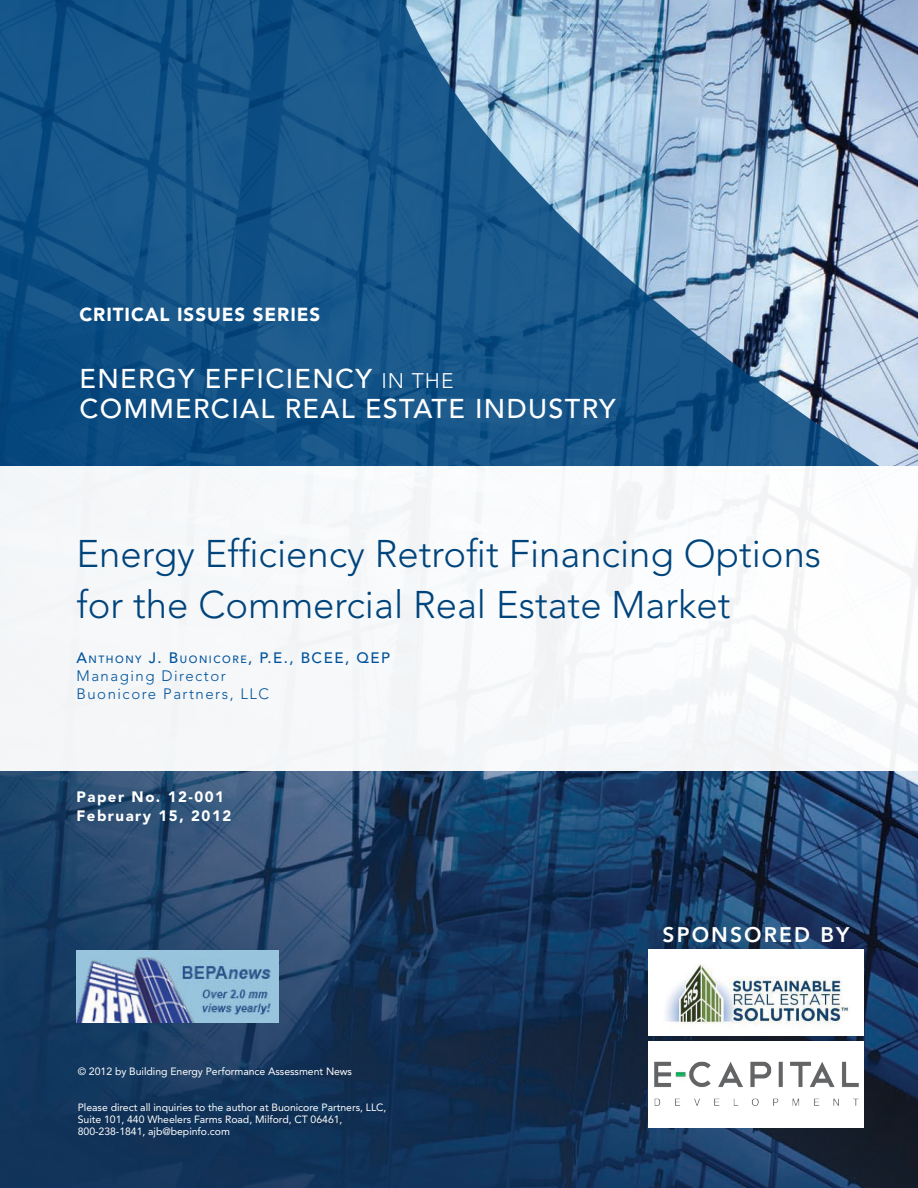
<style>
.page{position:relative;width:918px;height:1188px;background:#fff}
.page>*{position:absolute;margin:0;border:0;box-sizing:border-box;transform-origin:0 0}
.t1{font:300 38.25px/51px "Avenir";color:#00447c}
.t2{font:500 27px/30px "Avenir";letter-spacing:.05em;color:#fff}
.t3{font:800 21px "Avenir";letter-spacing:.1em;color:#fff}
.t4{font:900 18.75px "Avenir";letter-spacing:.05em;color:#fff}
.t5{font:300 15px/18px "Avenir";letter-spacing:.1em;color:#00539b}
.t6{font:500 15px "Avenir";color:#00539b}
.t7{font:900 15px/19.5px "Avenir";letter-spacing:.1em;color:#fff}
.t8{font:10.5px/12px "Avenir";letter-spacing:-.005em;color:#fff}
.s1{font-weight:300;font-size:21px}
.s2{font-size:10.5px}
</style>
<div class="page">
<img style="left:0;top:0;width:918px;height:1188px">
<svg style="left:0;top:0;width:880px;height:467px;background:#40739e"></svg>
<div style="left:0;top:467px;width:918px;height:304px;background:#f6f8fa"></div>
<img style="left:76px;top:951px;width:203px;height:72px">
<img style="left:648px;top:949px;width:216px;height:86px">
<svg style="left:648px;top:1041px;width:216px;height:87px"></svg>
<img style="left:652px;top:1059px;width:208px;height:51px">
<h3 class="t4" style="left:80px;top:303px;width:242px">CRITICAL ISSUES SERIES</h3>
<h2 class="t2" style="left:80px;top:364px;width:538px">ENERGY EFFICIENCY <span class="s1">in the<br></span>COMMERCIAL REAL ESTATE I NDUSTRY</h2>
<h1 class="t1" style="left:76px;top:528px;width:746px">Energy Efficiency Retrofit Financing Options for the Commercial Real Estate Market</h1>
<h3 class="t6" style="left:76px;top:649px;width:247px">A<span class="s2">NTHONY</span> J. B<span class="s2">UONICORE</span>, P.E., BCEE</h3>
<h3 class="t6" style="left:345px;top:649px;width:46px">, QEP</h3>
<h3 class="t5" style="left:76px;top:667px;width:194px">Managing Director<br>Buonicore Partners, LLC</h3>
<h3 class="t7" style="left:76px;top:787px;width:156px">PAPER NO. 12-001<br>FEBRUARY 15, 2012</h3>
<p class="t8" style="left:78px;top:1065px;width:276px">© 2012 by Building Energy Performance Assessment News</p>
<p class="t8" style="left:78px;top:1101px;width:310px">Please direct all inquiries to the author at Buonicore Partners, LLC,<br>Suite 101, 440 Wheelers Farms Road, Milford, CT 06461,<br>800-238-1841, ajb@bepinfo.com</p>
<h3 class="t3" style="left:663px;top:922px;width:188px">SPONSORED BY</h3>
</div>
